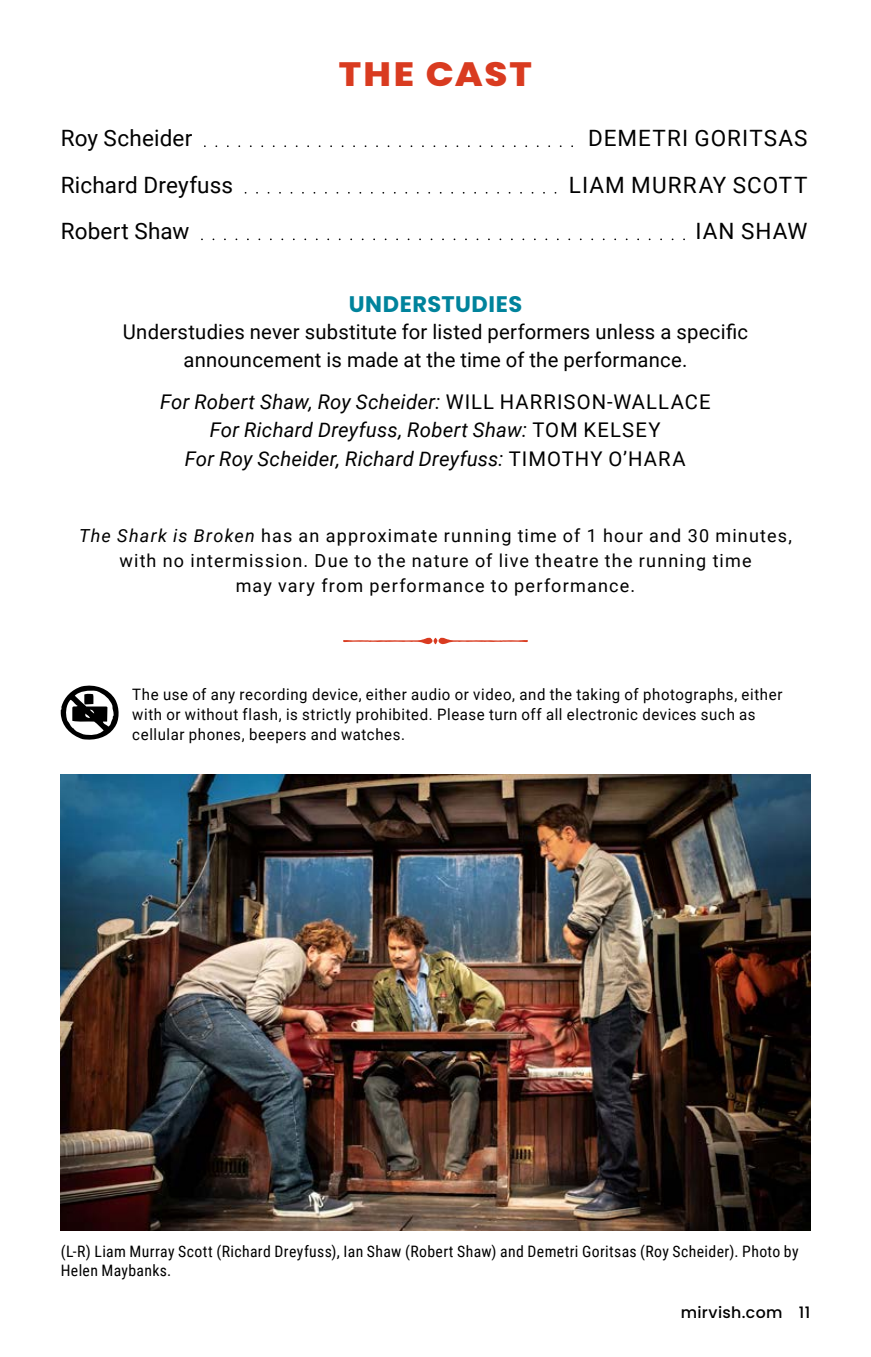
<style>
.page{position:relative;width:871px;height:1357px;background:#fff}
.page>*{position:absolute;margin:0;border:0;box-sizing:border-box;transform-origin:0 0}
.PAGE_elements_PAGE_headers{font:800 33.75px "Poppins";letter-spacing:.055em;color:#d93b20;scale:1.1 1}
.CAST_CAST_tabbed_TEST{font:22.5px "Roboto";letter-spacing:.025em;color:#000}
.CAST_CAST_tabbed_TEST-2{font:22.5px "Roboto";letter-spacing:.045em;color:#000}
.CAST_CAST_tabbed_TEST-3{font:22.5px "Roboto";letter-spacing:.005em;color:#000}
.CAST_CAST_tabbed_TEST-4{font:22.5px "Roboto";letter-spacing:.05em;color:#000}
.PAGE_elements_PAGE_subheads{font:700 22.5px "Poppins";letter-spacing:.025em;color:#00839c}
.CAST_CAST_u_s_and_orchestra{font:italic 20.25px "Roboto";letter-spacing:.015em;color:#000}
.CAST_CAST_u_s_intro{font:20.25px/27.4px "Roboto";letter-spacing:.015em;color:#000;text-align:center}
.CAST_CAST_intermission{font:18px/24.8px "Roboto";letter-spacing:.065em;color:#000;text-align:center}
.CAST_CAST_no_camera_blurb{font:15.75px/20.2px "Roboto";letter-spacing:.04em;color:#000;scale:.95 1}
.t1{font:15.75px/18.9px "Roboto Condensed";letter-spacing:.02em;color:#000}
.t2{font:500 15.75px "Poppins";letter-spacing:.02em;color:#000}
.s1{font-style:normal}
.s2{font-style:italic}
</style>
<div class="page">
<svg style="left:205px;top:145px;width:368px;height:2px"></svg>
<svg style="left:245px;top:192px;width:312px;height:2px"></svg>
<svg style="left:202px;top:238px;width:483px;height:2px"></svg>
<svg style="left:61px;top:685px;width:58px;height:54px"></svg>
<img style="left:61px;top:775px;width:749px;height:456px">
<h1 class="PAGE_elements_PAGE_headers" style="left:339px;top:54px;width:177px">THE CAST</h1>
<p class="CAST_CAST_tabbed_TEST" style="left:61px;top:122px;width:133px">Roy Scheider</p>
<p class="CAST_CAST_tabbed_TEST-2" style="left:588px;top:122px;width:221px">DEMETRI GORITSAS</p>
<p class="CAST_CAST_tabbed_TEST-3" style="left:61px;top:169px;width:174px">Richard Dreyfuss</p>
<p class="CAST_CAST_tabbed_TEST-4" style="left:569px;top:169px;width:240px">LIAM MURRAY SCOTT</p>
<p class="CAST_CAST_tabbed_TEST" style="left:61px;top:216px;width:130px">Robert Shaw</p>
<p class="CAST_CAST_tabbed_TEST" style="left:695px;top:216px;width:114px">IAN SHAW</p>
<h2 class="PAGE_elements_PAGE_subheads" style="left:349px;top:291px;width:175px">UNDERSTUDIES</h2>
<p class="CAST_CAST_u_s_intro" style="left:123px;top:317px;width:627px">Understudies never substitute for listed performers unless a specific announcement is made at the time of the performance.</p>
<p class="CAST_CAST_u_s_and_orchestra" style="left:160px;top:387px;width:552px">For Robert Shaw, Roy Scheider: <span class="s1">WILL HARRISON-WALLACE</span></p>
<p class="CAST_CAST_u_s_and_orchestra" style="left:210px;top:416px;width:452px">For Richard Dreyfuss, Robert Shaw: <span class="s1">TOM KELSEY</span></p>
<p class="CAST_CAST_u_s_and_orchestra" style="left:185px;top:444px;width:502px">For Roy Scheider, Richard Dreyfuss: <span class="s1">TIMOTHY O’HARA</span></p>
<p class="CAST_CAST_intermission" style="left:79px;top:523px;width:714px"><span class="s2">The Shark is Broken</span> has an approximate running time of 1 hour and 30 minutes, with no intermission. Due to the nature of live theatre the running time<br>may vary from performance to performance.</p>
<p class="CAST_CAST_no_camera_blurb" style="left:132px;top:683px;width:686px">The use of any recording device, either audio or video, and the taking of photographs, either with or without flash, is strictly prohibited. Please turn off all electronic devices such as cellular phones, beepers and watches.</p>
<p class="t1" style="left:61px;top:1241px;width:739px">(L-R) Liam Murray Scott (Richard Dreyfuss), Ian Shaw (Robert Shaw) and Demetri Goritsas (Roy Scheider). Photo by<br>Helen Maybanks.</p>
<p class="t2" style="left:681px;top:1303px;width:131px">mirvish.com 11</p>
</div>
